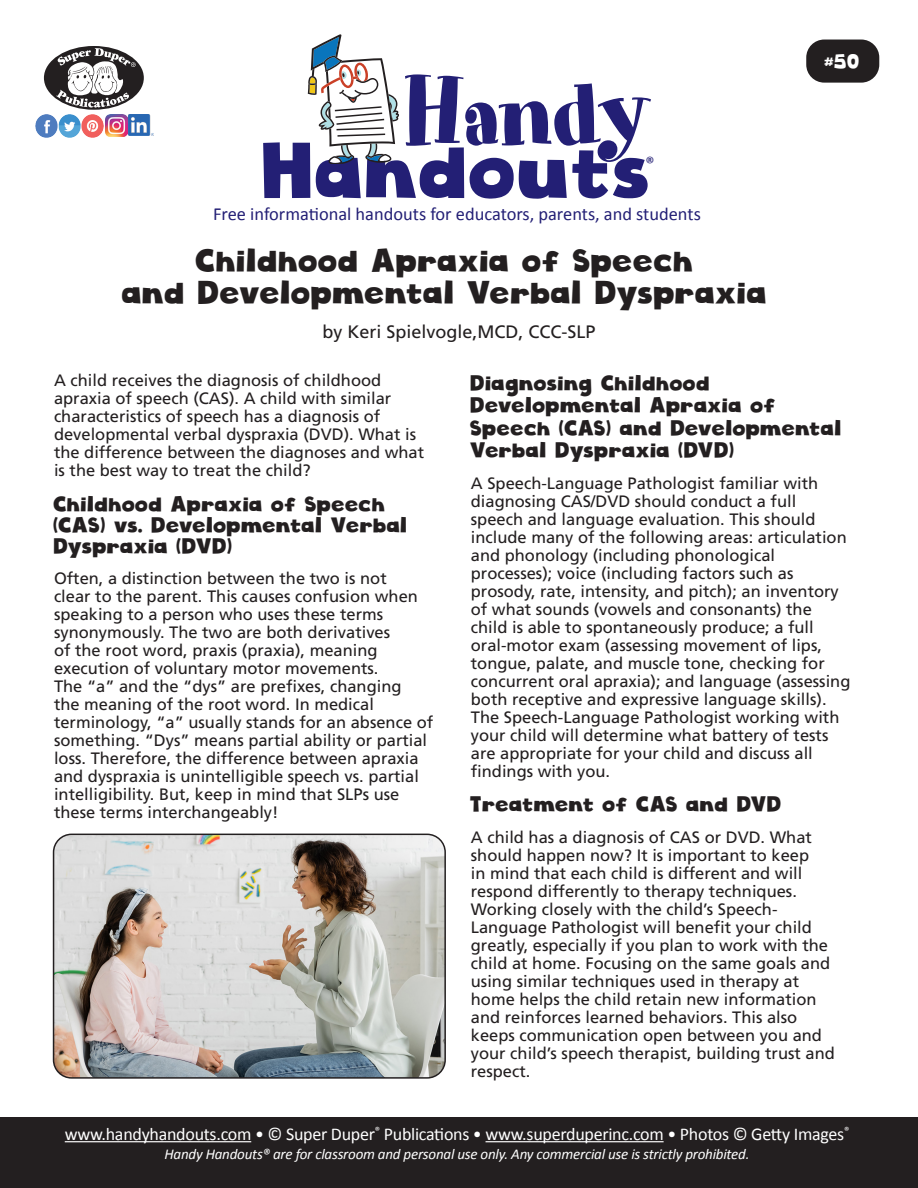
<style>
.page{position:relative;width:918px;height:1188px;background:#fff}
.page>*{position:absolute;margin:0;border:0;box-sizing:border-box;transform-origin:0 0}
.t1{font:93.75px "Art Department JNL";letter-spacing:-.03em;color:#231f75}
.t2{font:76.8px "Cloudy Witha Chanceof Love";color:#231f75}
.HH_Text{font:31.5px/31.5px "Cloudy Witha Chanceof Love";color:#231f20;text-align:center}
.HH_Text-2{font:21px/22.5px "Cloudy Witha Chanceof Love";color:#231f20}
.t3{font:19.5px "Cloudy Witha Chanceof Love";color:#fff}
.t4{font:18.45px "Calibri";color:#231f75}
.t5{font:18px "Calibri";letter-spacing:-.015em;color:#fff}
.HH_Author{font:18px "Frutiger LT Std";color:#231f20}
.t6{font:18px "Calibri";color:#231f75}
.HH_Text-3{font:16.5px/18px "Frutiger LT Std";color:#231f20}
.t7{font:italic 15px "Calibri";letter-spacing:-.015em;color:#fff}
</style>
<div class="page">
<div style="left:806px;top:40px;width:73px;height:43px;background:#231f20;border-radius:18px"></div>
<div style="left:44px;top:46px;width:100px;height:64px;background:#231f20;border-radius:50%"></div>
<svg style="left:56px;top:48px;width:80px;height:60px"></svg>
<img style="left:36px;top:115px;width:68px;height:22px">
<img style="left:106px;top:115px;width:21px;height:21px">
<img style="left:129px;top:115px;width:24px;height:21px">
<svg style="left:308px;top:34px;width:91px;height:129px"></svg>
<img style="left:54px;top:834px;width:391px;height:242px">
<div style="left:53px;top:834px;width:393px;height:245px;border:2px solid #231f20;border-radius:18px"></div>
<div style="left:0;top:1118px;width:918px;height:70px;background:#231f20"></div>
<hr style="left:65px;top:1141px;width:186px;height:1px;background:#fff">
<hr style="left:486px;top:1141px;width:178px;height:1px;background:#fff">
<p class="t1" style="left:402px;top:57px;width:252px">Handy</p>
<p class="t2" style="left:264px;top:123px;width:391px">Handouts</p>
<p class="t6" style="left:646px;top:150px;width:11px">®</p>
<p class="t4" style="left:213px;top:201px;width:489px">Free informational handouts for educators, parents, and students</p>
<p class="HH_Text" style="left:123px;top:245px;width:647px">Childhood Apraxia of Speech<br>and Developmental Verbal Dyspraxia</p>
<p class="HH_Author" style="left:322px;top:321px;width:275px">by Keri Spielvogle,MCD, CCC-SLP</p>
<p class="t3" style="left:825px;top:49px;width:36px">#50</p>
<p class="HH_Text-3" style="left:54px;top:372px;width:372px">A child receives the diagnosis of childhood apraxia of speech (CAS). A child with similar characteristics of speech has a diagnosis of developmental verbal dyspraxia (DVD). What is the difference between the diagnoses and what is the best way to treat the child?</p>
<p class="HH_Text-2" style="left:54px;top:494px;width:356px;line-height:21px">Childhood Apraxia of Speech (CAS) vs. Developmental Verbal<br>Dyspraxia (DVD)</p>
<p class="HH_Text-3" style="left:54px;top:570px;width:381px">Often, a distinction between the two is not<br>clear to the parent. This causes confusion when speaking to a person who uses these terms synonymously. The two are both derivatives<br>of the root word, praxis (praxia), meaning execution of voluntary motor movements.<br>The “a” and the “dys” are prefixes, changing<br>the meaning of the root word. In medical terminology, “a” usually stands for an absence of something. “Dys” means partial ability or partial loss. Therefore, the difference between apraxia and dyspraxia is unintelligible speech vs. partial intelligibility. But, keep in mind that SLPs use these terms interchangeably!</p>
<p class="HH_Text-2" style="left:471px;top:372px;width:373px">Diagnosing Childhood<br>Developmental Apraxia of<br>Speech (CAS) and Developmental<br>Verbal Dyspraxia (DVD)</p>
<p class="HH_Text-3" style="left:471px;top:474px;width:381px">A Speech-Language Pathologist familiar with diagnosing CAS/DVD should conduct a full speech and language evaluation. This should include many of the following areas: articulation and phonology (including phonological processes); voice (including factors such as prosody, rate, intensity, and pitch); an inventory of what sounds (vowels and consonants) the child is able to spontaneously produce; a full oral-motor exam (assessing movement of lips, tongue, palate, and muscle tone, checking for concurrent oral apraxia); and language (assessing both receptive and expressive language skills).<br>The Speech-Language Pathologist working with your child will determine what battery of tests are appropriate for your child and discuss all findings with you.</p>
<p class="HH_Text-2" style="left:471px;top:793px;width:313px">Treatment of CAS and DVD</p>
<p class="HH_Text-3" style="left:471px;top:828px;width:365px">A child has a diagnosis of CAS or DVD. What should happen now? It is important to keep<br>in mind that each child is different and will respond differently to therapy techniques.<br>Working closely with the child’s Speech-Language Pathologist will benefit your child greatly, especially if you plan to work with the child at home. Focusing on the same goals and using similar techniques used in therapy at home helps the child retain new information and reinforces learned behaviors. This also keeps communication open between you and your child’s speech therapist, building trust and respect.</p>
<p class="t5" style="left:65px;top:1121px;width:786px">www.handyhandouts.com • © Super Duper<sup>®</sup> Publications • www.superduperinc.com • Photos © Getty Images<sup>®</sup></p>
<p class="t7" style="left:164px;top:1144px;width:587px">Handy Handouts® are for classroom and personal use only. Any commercial use is strictly prohibited.</p>
</div>
